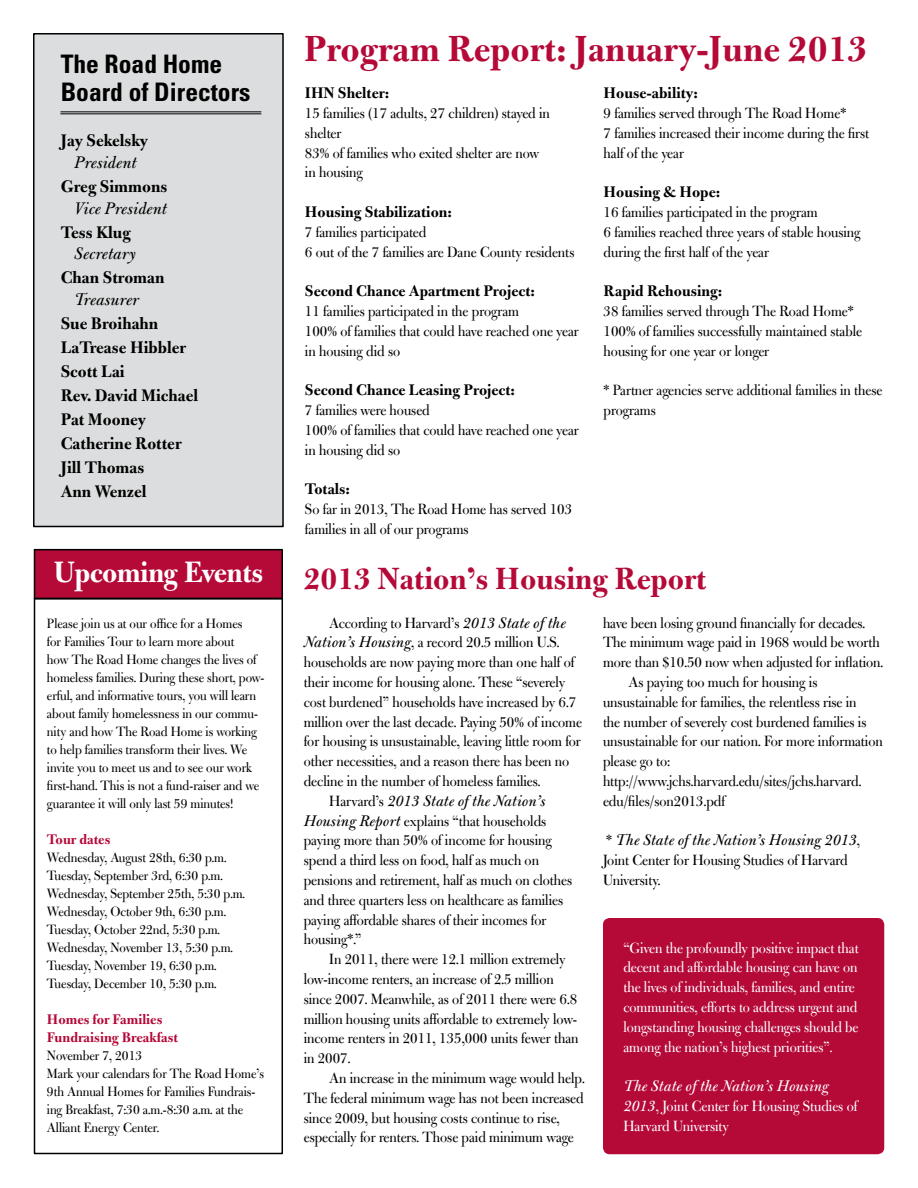
<style>
.page{position:relative;width:918px;height:1188px;background:#fff}
.page>*{position:absolute;margin:0;border:0;box-sizing:border-box;transform-origin:0 0}
.t1{font:700 39px "Bulmer MT Std";color:#b50938}
.t2{font:700 33px "Bulmer MT Std";color:#b50938}
.t3{font:33px "Bulmer MT Std Bold Display";color:#fff}
.t4{font:700 condensed 25.5px/27.8px "Univers LT Std";color:#000}
.t5{font:700 18px/24px "Bulmer MT Std";color:#000}
.t6{font:italic 18px "Bulmer MT Std";color:#000}
.t7{font:16.5px/19.8px "Bulmer MT Std Display";color:#000}
.t8{font:16.5px/19.8px "Bulmer MT Std Display";color:#fff}
.t9{font:700 16.5px "Bulmer MT Std";color:#000}
.t10{font:italic 16.5px "Bulmer MT Std";color:#000}
.t11{font:italic 16.5px "Bulmer MT Std";color:#fff}
.t12{font:15px/18px "Bulmer MT Std Display";color:#000}
.t13{font:700 15px/18px "Bulmer MT Std";color:#b50938}
.s1{font-family:"Bulmer MT Std";font-style:italic}
.s2{font-family:"Bulmer MT Std Display";font-style:normal}
</style>
<div class="page">
<div style="left:34px;top:550px;width:248px;height:49px;background:#b50938"></div>
<div style="left:34px;top:549px;width:249px;height:51px;border:2px solid #000"></div>
<div style="left:34px;top:598px;width:249px;height:556px;border:2px solid #000"></div>
<div style="left:603px;top:918px;width:281px;height:236px;background:#b50938;border-radius:7px"></div>
<div style="left:34px;top:34px;width:249px;height:492px;background:#dcddde"></div>
<div style="left:33px;top:33px;width:251px;height:494px;border:2px solid #000"></div>
<hr style="left:61px;top:111px;width:200px;height:1px;background:#000">
<hr style="left:61px;top:113px;width:200px;height:1px;background:#000">
<h3 class="t4" style="left:61px;top:50px;width:191px">The Road Home<br>Board of Directors</h3>
<p class="t5" style="left:61px;top:129px;width:89px">Jay Sekelsky</p>
<p class="t6" style="left:74px;top:152px;width:64px">President</p>
<p class="t5" style="left:61px;top:175px;width:108px">Greg Simmons</p>
<p class="t6" style="left:74px;top:198px;width:94px">Vice President</p>
<p class="t5" style="left:61px;top:220px;width:71px">Tess Klug</p>
<p class="t6" style="left:74px;top:243px;width:63px">Secretary</p>
<p class="t5" style="left:61px;top:266px;width:105px">Chan Stroman</p>
<p class="t6" style="left:74px;top:289px;width:67px">Treasurer</p>
<p class="t5" style="left:61px;top:311px;width:139px">Sue Broihahn<br>LaTrease Hibbler<br>Scott Lai<br>Rev. David Michael<br>Pat Mooney<br>Catherine Rotter<br>Jill Thomas<br>Ann Wenzel</p>
<h2 class="t3" style="left:54px;top:555px;width:211px">Upcoming Events</h2>
<p class="t12" style="left:47px;top:615px;width:219px">Please join us at our office for a Homes<br>for Families Tour to learn more about<br>how The Road Home changes the lives of homeless families. During these short, pow&shy;erful, and informative tours, you will learn about family homelessness in our commu&shy;nity and how The Road Home is working to help families transform their lives. We invite you to meet us and to see our work first-hand. This is not a fund-raiser and we guarantee it will only last 59 minutes!</p>
<p class="t13" style="left:47px;top:831px;width:65px">Tour dates</p>
<p class="t12" style="left:47px;top:849px;width:200px">Wednesday, August 28th, 6:30 p.m.<br>Tuesday, September 3rd, 6:30 p.m.<br>Wednesday, September 25th, 5:30 p.m.<br>Wednesday, October 9th, 6:30 p.m.<br>Tuesday, October 22nd, 5:30 p.m.<br>Wednesday, November 13, 5:30 p.m.<br>Tuesday, November 19, 6:30 p.m.<br>Tuesday, December 10, 5:30 p.m.</p>
<p class="t13" style="left:47px;top:1011px;width:133px">Homes for Families<br>Fundraising Breakfast</p>
<p class="t12" style="left:47px;top:1047px;width:219px">November 7, 2013<br>Mark your calendars for The Road Home’s<br>9th Annual Homes for Families Fundrais&shy;ing Breakfast, 7:30 a.m.-8:30 a.m. at the<br>Alliant Energy Center.</p>
<h1 class="t1" style="left:304px;top:28px;width:565px">Program Report: January-June 2013</h1>
<p class="t9" style="left:305px;top:84px;width:86px">IHN Shelter:</p>
<p class="t7" style="left:305px;top:104px;width:246px">15 families (17 adults, 27 children) stayed in shelter<br>83% of families who exited shelter are now in housing</p>
<p class="t9" style="left:305px;top:203px;width:149px">Housing Stabilization:</p>
<p class="t7" style="left:305px;top:223px;width:271px">7 families participated<br>6 out of the 7 families are Dane County residents</p>
<p class="t9" style="left:305px;top:282px;width:232px">Second Chance Apartment Project:</p>
<p class="t7" style="left:305px;top:302px;width:275px">11 families participated in the program<br>100% of families that could have reached one year in housing did so</p>
<p class="t9" style="left:305px;top:381px;width:212px">Second Chance Leasing Project:</p>
<p class="t7" style="left:305px;top:401px;width:275px">7 families were housed<br>100% of families that could have reached one year in housing did so</p>
<p class="t9" style="left:305px;top:480px;width:47px">Totals:</p>
<p class="t7" style="left:305px;top:500px;width:269px">So far in 2013, The Road Home has served 103 families in all of our programs</p>
<p class="t9" style="left:604px;top:84px;width:96px">House-ability:</p>
<p class="t7" style="left:604px;top:104px;width:267px">9 families served through The Road Home*<br>7 families increased their income during the first half of the year</p>
<p class="t9" style="left:604px;top:183px;width:118px">Housing &amp; Hope:</p>
<p class="t7" style="left:604px;top:203px;width:258px">16 families participated in the program<br>6 families reached three years of stable housing during the first half of the year</p>
<p class="t9" style="left:604px;top:282px;width:120px">Rapid Rehousing:</p>
<p class="t7" style="left:604px;top:302px;width:260px">38 families served through The Road Home*<br>100% of families successfully maintained stable housing for one year or longer</p>
<p class="t7" style="left:604px;top:381px;width:280px">* Partner agencies serve additional families in these programs</p>
<h2 class="t2" style="left:304px;top:561px;width:404px">2013 Nation’s Housing Report</h2>
<p class="t7" style="left:304px;top:613px;width:280px;text-indent:25px">According to Harvard’s <span class="s1">2013 State of the Nation’s Housing</span>, a record 20.5 million U.S. households are now paying more than one half of their income for housing alone. These “severely cost burdened” households have increased by 6.7 million over the last decade. Paying 50% of income for housing is unsustainable, leaving little room for other necessities, and a reason there has been no decline in the number of homeless families.</p>
<p class="t10" style="left:329px;top:791px;width:218px"><span class="s2">Harvard’s</span> 2013 State of the Nation’s</p>
<p class="t7" style="left:304px;top:811px;width:270px"><span class="s1">Housing Report</span> explains “that households paying more than 50% of income for housing spend a third less on food, half as much on pensions and retirement, half as much on clothes and three quarters less on healthcare as families paying affordable shares of their incomes for housing*.”</p>
<p class="t7" style="left:304px;top:950px;width:276px;text-indent:25px">In 2011, there were 12.1 million extremely low-income renters, an increase of 2.5 million since 2007. Meanwhile, as of 2011 there were 6.8 million housing units affordable to extremely low&shy;income renters in 2011, 135,000 units fewer than in 2007.</p>
<p class="t7" style="left:304px;top:1069px;width:282px;text-indent:25px">An increase in the minimum wage would help.<br>The federal minimum wage has not been increased since 2009, but housing costs continue to rise, especially for renters. Those paid minimum wage</p>
<p class="t7" style="left:603px;top:613px;width:264px">have been losing ground financially for decades.</p>
<p class="t7" style="left:603px;top:633px;width:278px">The minimum wage paid in 1968 would be worth</p>
<p class="t7" style="left:603px;top:653px;width:282px">more than $10.50 now when adjusted for inflation.</p>
<p class="t7" style="left:628px;top:673px;width:190px">As paying too much for housing is</p>
<p class="t7" style="left:603px;top:693px;width:255px">unsustainable for families, the relentless rise in</p>
<p class="t7" style="left:603px;top:712px;width:265px">the number of severely cost burdened families is</p>
<p class="t7" style="left:603px;top:732px;width:281px">unsustainable for our nation. For more information</p>
<p class="t7" style="left:603px;top:752px;width:69px">please go to:</p>
<p class="t7" style="left:603px;top:772px;width:260px">http://www.jchs.harvard.edu/sites/jchs.harvard.</p>
<p class="t7" style="left:603px;top:792px;width:124px">edu/files/son2013.pdf</p>
<p class="t10" style="left:606px;top:831px;width:255px"><span class="s2">*</span> The State of the Nation’s Housing 2013<span class="s2">,</span></p>
<p class="t7" style="left:603px;top:851px;width:246px">Joint Center for Housing Studies of Harvard<br>University.</p>
<p class="t8" style="left:623px;top:938px;width:237px">“Given the profoundly positive impact that decent and affordable housing can have on the lives of individuals, families, and entire communities, efforts to address urgent and longstanding housing challenges should be among the nation’s highest priorities”.</p>
<p class="t11" style="left:623px;top:1077px;width:207px">The State of the Nation’s Housing</p>
<p class="t8" style="left:623px;top:1097px;width:235px"><span class="s1">2013</span>, Joint Center for Housing Studies of<br>Harvard University</p>
</div>
